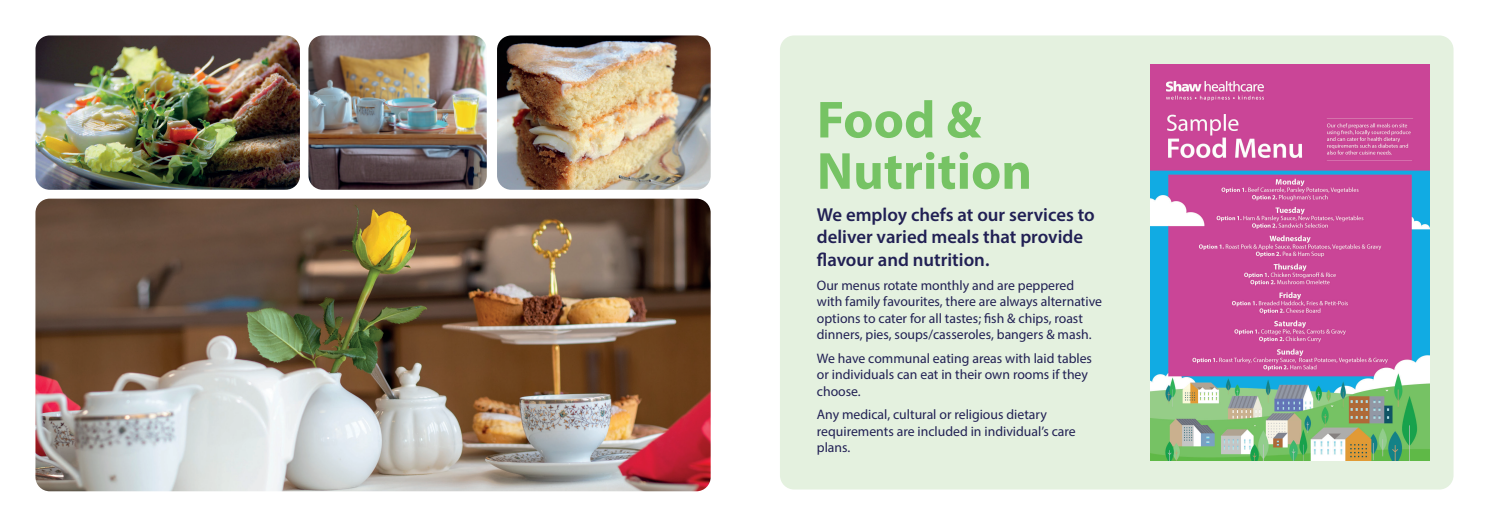
<style>
.page{position:relative;width:1489px;height:525px;background:#fff}
.page>*{position:absolute;margin:0;border:0;box-sizing:border-box;transform-origin:0 0}
.t1{font:700 52.5px/51.2px "Myriad Pro";color:#76c364}
.t2{font:600 18.75px/22.5px "Myriad Pro";color:#212054}
.t3{font:13.75px/16.5px "Myriad Pro";color:#212054}
</style>
<div class="page">
<img style="left:35px;top:35px;width:265px;height:155px">
<div style="left:780px;top:35px;width:673px;height:454px;background:#e4f1df;border-radius:14px"></div>
<img style="left:1150px;top:65px;width:279px;height:395px">
<img style="left:497px;top:35px;width:213px;height:155px">
<img style="left:35px;top:198px;width:675px;height:293px">
<img style="left:308px;top:35px;width:179px;height:155px">
<h1 class="t1" style="left:816px;top:92px;width:217px">Food &amp;<br>Nutrition</h1>
<h2 class="t2" style="left:816px;top:203px;width:279px">We employ chefs at our services to deliver varied meals that provide flavour and nutrition.</h2>
<p class="t3" style="left:816px;top:276px;width:287px">Our menus rotate monthly and are peppered with family favourites, there are always alternative options to cater for all tastes; fish &amp; chips, roast dinners, pies, soups/casseroles, bangers &amp; mash.</p>
<p class="t3" style="left:816px;top:349px;width:277px">We have communal eating areas with laid tables or individuals can eat in their own rooms if they choose.</p>
<p class="t3" style="left:816px;top:406px;width:260px">Any medical, cultural or religious dietary requirements are included in individual’s care plans.</p>
</div>
